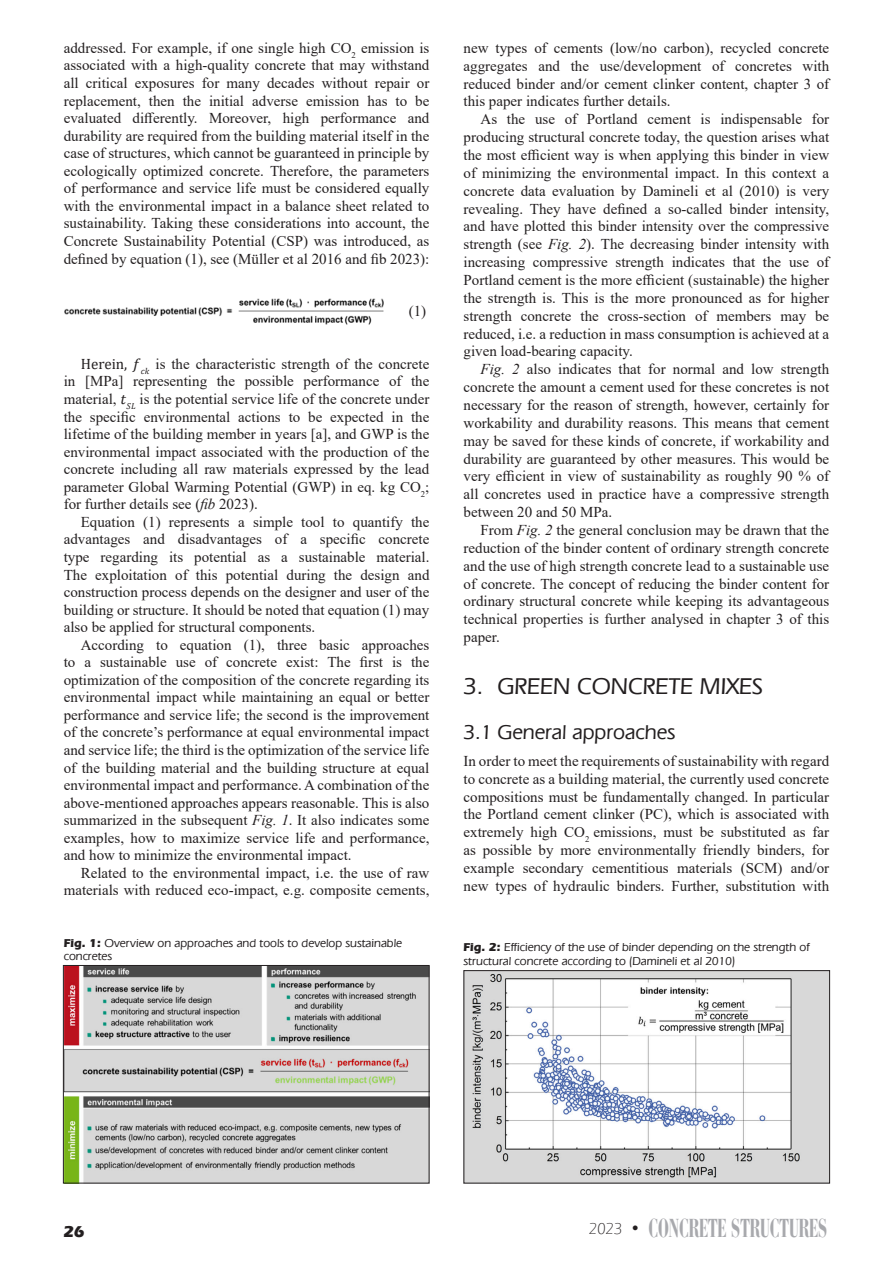
<style>
.page{position:relative;width:893px;height:1263px;background:#fff}
.page>*{position:absolute;margin:0;border:0;box-sizing:border-box;transform-origin:0 0}
.t1{font:27px "Bauer Bodoni BCHU Bold Condensed";color:#a8a9ad;scale:.75 1}
._1__cim_2_soros{font:24px "Eras Med HU Medium";color:#231f20}
._2dik_alcim{font:21px "Eras Med HU Medium";color:#231f20}
.t2{font:16.5px "Eras HU Bold";color:#231f20}
.t3{font:15px/17.5px "Times New Roman";color:#231f20;text-align:justify}
.t4{font:15px "Cambria Math";color:#231f20}
.Ábra_szoveg{font:12px/13.5px "Eras Med HU Medium";color:#231f20}
.s1{font-style:italic}
.s2{font-family:"Eras HU Bold"}
.s3{font-family:"Eras Lt HU Light";font-size:16.5px;color:#231f20}
.s4{font-family:"Eras HU Bold";font-size:16.5px;color:#231f20}
</style>
<div class="page">
<img style="left:64px;top:298px;width:320px;height:27px">
<img style="left:65px;top:967px;width:362px;height:214px">
<div style="left:63px;top:965px;width:366px;height:218px;border:1px solid #231f20"></div>
<img style="left:465px;top:972px;width:363px;height:209px">
<div style="left:463px;top:970px;width:367px;height:213px;border:1px solid #231f20"></div>
<p class="t3" style="left:64px;top:39px;width:367px">addressed. For example, if one single high CO<sub>2</sub> emission is associated with a high-quality concrete that may withstand all critical exposures for many decades without repair or replacement, then the initial adverse emission has to be evaluated differently. Moreover, high performance and durability are required from the building material itself in the case of structures, which cannot be guaranteed in principle by ecologically optimized concrete. Therefore, the parameters of performance and service life must be considered equally with the environmental impact in a balance sheet related to sustainability. Taking these considerations into account, the Concrete Sustainability Potential (CSP) was introduced, as defined by equation (1), see (Müller et al 2016 and fib 2023):</p>
<p class="t3" style="left:409px;top:302px;width:19px">(1)</p>
<p class="t4" style="left:81px;top:355px;width:48px">Herein,</p>
<p class="t3" style="left:64px;top:355px;width:367px;text-indent:92px">is the characteristic strength of the concrete in [MPa] representing the possible performance of the material,</p>
<p class="t3" style="left:64px;top:390px;width:367px;text-indent:76px">is the potential service life of the concrete under the specific environmental actions to be expected in the lifetime of the building member in years [a], and GWP is the environmental impact associated with the production of the concrete including all raw materials expressed by the lead parameter Global Warming Potential (GWP) in eq. kg CO<sub>2</sub>; for further details see (<span class="s1">fib</span> 2023).</p>
<p class="t3" style="left:64px;top:513px;width:367px;text-indent:17px">Equation (1) represents a simple tool to quantify the advantages and disadvantages of a specific concrete type regarding its potential as a sustainable material.<br>The exploitation of this potential during the design and construction process depends on the designer and user of the building or structure. It should be noted that equation (1) may also be applied for structural components.</p>
<p class="t3" style="left:64px;top:635px;width:367px;text-indent:17px">According to equation (1), three basic approaches to a sustainable use of concrete exist: The first is the optimization of the composition of the concrete regarding its environmental impact while maintaining an equal or better performance and service life; the second is the improvement of the concrete’s performance at equal environmental impact and service life; the third is the optimization of the service life of the building material and the building structure at equal environmental impact and performance. A combination of the above-mentioned approaches appears reasonable. This is also summarized in the subsequent <span class="s1">Fig. 1</span>. It also indicates some examples, how to maximize service life and performance, and how to minimize the environmental impact.</p>
<p class="t3" style="left:64px;top:864px;width:367px;text-align:right">Related to the environmental impact, i.e. the use of raw materials with reduced eco-impact, e.g. composite cements,</p>
<p class="Ábra_szoveg" style="left:64px;top:935px;width:340px"><span class="s2">Fig. 1:</span> Overview on approaches and tools to develop sustainable concretes</p>
<p class="t3" style="left:463px;top:39px;width:367px">new types of cements (low/no carbon), recycled concrete aggregates and the use/development of concretes with reduced binder and/or cement clinker content, chapter 3 of this paper indicates further details.</p>
<p class="t3" style="left:463px;top:110px;width:367px;text-indent:17px">As the use of Portland cement is indispensable for producing structural concrete today, the question arises what the most efficient way is when applying this binder in view of minimizing the environmental impact. In this context a concrete data evaluation by Damineli et al (2010) is very revealing. They have defined a so-called binder intensity, and have plotted this binder intensity over the compressive strength (see <span class="s1">Fig. 2</span>). The decreasing binder intensity with increasing compressive strength indicates that the use of Portland cement is the more efficient (sustainable) the higher the strength is. This is the more pronounced as for higher strength concrete the cross-section of members may be reduced, i.e. a reduction in mass consumption is achieved at a given load-bearing capacity.</p>
<p class="t3" style="left:463px;top:360px;width:367px;text-indent:17px"><span class="s1">Fig. 2</span> also indicates that for normal and low strength concrete the amount a cement used for these concretes is not necessary for the reason of strength, however, certainly for workability and durability reasons. This means that cement may be saved for these kinds of concrete, if workability and durability are guaranteed by other measures. This would be very efficient in view of sustainability as roughly 90 % of all concretes used in practice have a compressive strength between 20 and 50 MPa.</p>
<p class="t3" style="left:463px;top:520px;width:367px;text-indent:17px">From <span class="s1">Fig. 2</span> the general conclusion may be drawn that the reduction of the binder content of ordinary strength concrete and the use of high strength concrete lead to a sustainable use of concrete. The concept of reducing the binder content for ordinary structural concrete while keeping its advantageous technical properties is further analysed in chapter 3 of this paper.</p>
<p class="_1__cim_2_soros" style="left:463px;top:672px;width:301px">3. GREEN CONCRETE MIXES</p>
<p class="_2dik_alcim" style="left:463px;top:719px;width:213px">3.1 General approaches</p>
<p class="t3" style="left:463px;top:751px;width:367px">In order to meet the requirements of sustainability with regard to concrete as a building material, the currently used concrete compositions must be fundamentally changed. In particular the Portland cement clinker (PC), which is associated with extremely high CO<sub>2</sub> emissions, must be substituted as far as possible by more environmentally friendly binders, for example secondary cementitious materials (SCM) and/or new types of hydraulic binders. Further, substitution with</p>
<p class="Ábra_szoveg" style="left:463px;top:940px;width:348px"><span class="s2">Fig. 2:</span> Efficiency of the use of binder depending on the strength of structural concrete according to (Damineli et al 2010)</p>
<p class="t2" style="left:64px;top:1221px;width:22px">26</p>
<p class="t1" style="left:589px;top:1211px;width:319px"><span class="s3">2023</span> <span class="s4">•</span> CONCRETE STRUCTURES</p>
</div>
